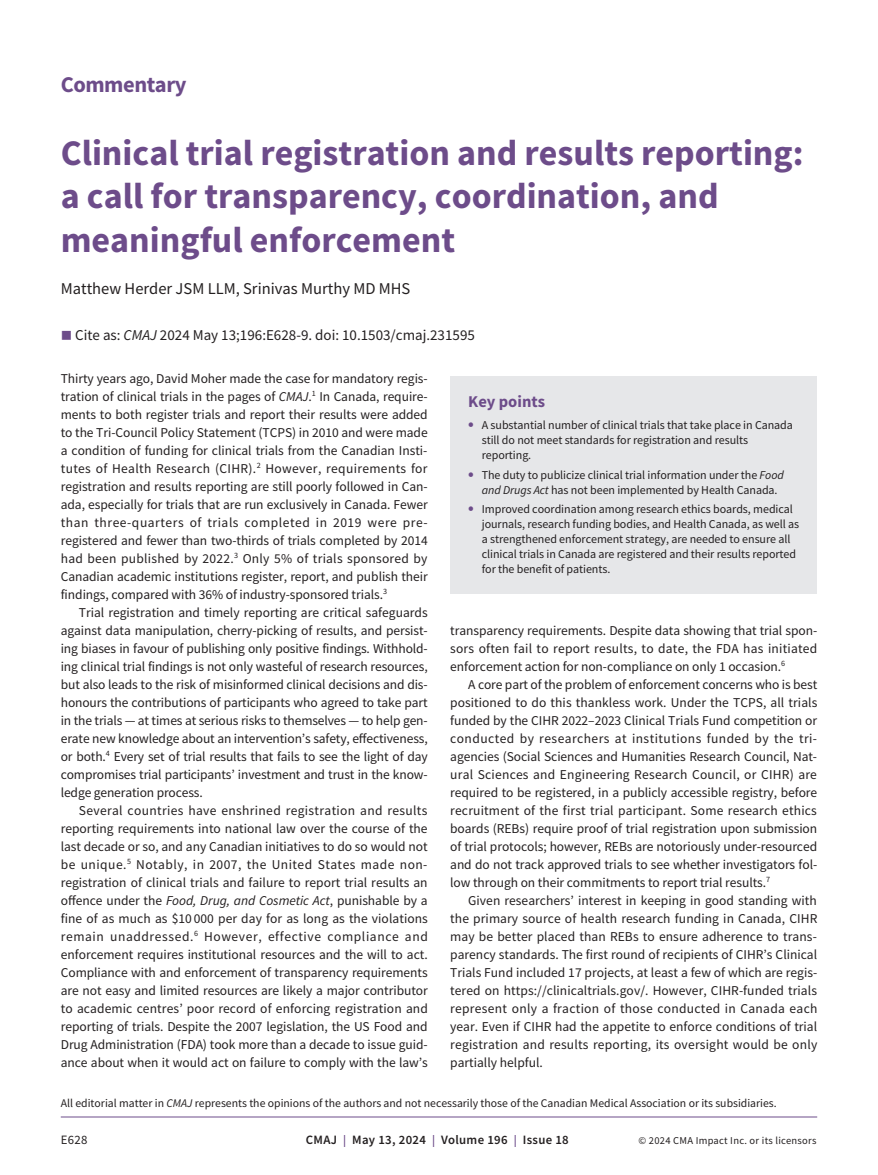
<style>
.page{position:relative;width:878px;height:1175px;background:#fff}
.page>*{position:absolute;margin:0;border:0;box-sizing:border-box;transform-origin:0 0}
.t1{font:700 36px/43.2px "Source Sans Pro";color:#6d4c8a}
.t2{font:700 22.5px "Source Sans Pro";letter-spacing:-.02em;color:#6d4c8a}
.t3{font:16.5px "Source Sans Pro";color:#231f20}
.t4{font:700 16.5px "Source Sans Pro";color:#6d4c8a}
.t5{font:15px "Source Sans Pro";color:#231f20}
.t6{font:13.5px/18px "Source Sans Pro";letter-spacing:-.005em;color:#231f20;text-align:justify}
.t7{font:600 12.75px "Source Sans Pro";letter-spacing:.025em;color:#231f20}
.t8{font:12.75px "Source Sans Pro";color:#231f20}
.t9{font:12px/15px "Source Sans Pro";letter-spacing:-.005em;color:#231f20}
.t10{font:11.7px "Source Sans Pro";color:#231f20}
.t11{font:10.5px "Source Sans Pro";letter-spacing:.025em;color:#231f20}
.s1{color:#6d4c8a}
.s2{font-style:italic}
.s3{font-weight:700;font-size:16.5px;color:#6d4c8a}
.s4{font-size:12px;color:#6d4c8a}
</style>
<div class="page">
<hr style="left:61px;top:1116px;width:756px;height:1px;background:#6d4c8a">
<div style="left:450px;top:376px;width:367px;height:218px;background:#e6e7e9"></div>
<h2 class="t2" style="left:61px;top:69px;width:127px">Commentary</h2>
<h1 class="t1" style="left:61px;top:131px;width:744px">Clinical trial registration and results reporting: a call for transparency, coordination, and meaningful enforcement</h1>
<p class="t3" style="left:61px;top:278px;width:351px">Matthew Herder JSM LLM, Srinivas Murthy MD MHS</p>
<p class="t5" style="left:61px;top:325px;width:415px"><span class="s1">■</span> Cite as: <span class="s2">CMAJ</span> 2024 May 13;196:E628-9. doi: 10.1503/cmaj.231595</p>
<p class="t6" style="left:61px;top:369px;width:368px">Thirty years ago, David Moher made the case for mandatory regis&shy;tration of clinical trials in the pages of <span class="s2">CMAJ</span>.<sup>1</sup> In Canada, require&shy;ments to both register trials and report their results were added to the Tri-Council Policy Statement (TCPS) in 2010 and were made a condition of funding for clinical trials from the Canadian Insti&shy;tutes of Health Research (CIHR).<sup>2</sup> However, requirements for registration and results reporting are still poorly followed in Can&shy;ada, especially for trials that are run exclusively in Canada. Fewer than three-quarters of trials completed in 2019 were pre&shy;registered and fewer than two-thirds of trials completed by 2014 had been published by 2022.<sup>3</sup> Only 5% of trials sponsored by Canadian academic institutions register, report, and publish their findings, compared with 36% of industry-sponsored trials.<sup>3</sup></p>
<p class="t6" style="left:61px;top:603px;width:368px;text-indent:18px">Trial registration and timely reporting are critical safeguards against data manipulation, cherry-picking of results, and persist&shy;ing biases in favour of publishing only positive findings. Withhold&shy;ing clinical trial findings is not only wasteful of research resources, but also leads to the risk of misinformed clinical decisions and dis&shy;honours the contributions of participants who agreed to take part in the trials — at times at serious risks to themselves — to help gen&shy;erate new knowledge about an intervention’s safety, effectiveness, or both.<sup>4</sup> Every set of trial results that fails to see the light of day compromises trial participants’ investment and trust in the know&shy;ledge generation process.</p>
<p class="t6" style="left:61px;top:801px;width:368px;text-indent:18px">Several countries have enshrined registration and results reporting requirements into national law over the course of the last decade or so, and any Canadian initiatives to do so would not be unique.<sup>5</sup> Notably, in 2007, the United States made non&shy;registration of clinical trials and failure to report trial results an offence under the <span class="s2">Food, Drug, and Cosmetic Act</span>, punishable by a fine of as much as $10 000 per day for as long as the violations remain unaddressed.<sup>6</sup> However, effective compliance and enforcement requires institutional resources and the will to act.<br>Compliance with and enforcement of transparency requirements are not easy and limited resources are likely a major contributor to academic centres’ poor record of enforcing registration and reporting of trials. Despite the 2007 legislation, the US Food and Drug Administration (FDA) took more than a decade to issue guid&shy;ance about when it would act on failure to comply with the law’s</p>
<p class="t4" style="left:468px;top:390px;width:78px">Key points</p>
<p class="t9" style="left:482px;top:418px;width:312px;text-indent:-14px"><span class="s3">•</span> A substantial number of clinical trials that take place in Canada still do not meet standards for registration and results reporting.</p>
<p class="t9" style="left:482px;top:467px;width:303px;text-indent:-14px"><span class="s3">•</span> The duty to publicize clinical trial information under the <span class="s2">Food and Drugs Act</span> has not been implemented by Health Canada.</p>
<p class="t9" style="left:482px;top:502px;width:319px;text-indent:-14px"><span class="s3">•</span> Improved coordination among research ethics boards, medical journals, research funding bodies, and Health Canada, as well as a strengthened enforcement strategy, are needed to ensure all clinical trials in Canada are registered and their results reported for the benefit of patients.</p>
<p class="t6" style="left:450px;top:621px;width:368px">transparency requirements. Despite data showing that trial spon&shy;sors often fail to report results, to date, the FDA has initiated enforcement action for non-compliance on only 1 occasion.<sup>6</sup></p>
<p class="t6" style="left:450px;top:675px;width:368px;text-indent:18px">A core part of the problem of enforcement concerns who is best positioned to do this thankless work. Under the TCPS, all trials funded by the CIHR 2022–2023 Clinical Trials Fund competition or conducted by researchers at institutions funded by the tri&shy;agencies (Social Sciences and Humanities Research Council, Nat&shy;ural Sciences and Engineering Research Council, or CIHR) are required to be registered, in a publicly accessible registry, before recruitment of the first trial participant. Some research ethics boards (REBs) require proof of trial registration upon submission of trial protocols; however, REBs are notoriously under-resourced and do not track approved trials to see whether investigators fol&shy;low through on their commitments to report trial results.<sup>7</sup></p>
<p class="t6" style="left:450px;top:891px;width:369px;text-indent:18px">Given researchers’ interest in keeping in good standing with the primary source of health research funding in Canada, CIHR may be better placed than REBs to ensure adherence to trans&shy;parency standards. The first round of recipients of CIHR’s Clinical Trials Fund included 17 projects, at least a few of which are regis&shy;tered on https://clinicaltrials.gov/. However, CIHR-funded trials represent only a fraction of those conducted in Canada each year. Even if CIHR had the appetite to enforce conditions of trial registration and results reporting, its oversight would be only partially helpful.</p>
<p class="t10" style="left:61px;top:1095px;width:717px">All editorial matter in <span class="s2">CMAJ</span> represents the opinions of the authors and not necessarily those of the Canadian Medical Association or its subsidiaries.</p>
<p class="t8" style="left:61px;top:1132px;width:28px">E628</p>
<p class="t7" style="left:306px;top:1131px;width:264px">CMAJ <span class="s4">|</span> May 13, 2024 <span class="s4">|</span> Volume 196 <span class="s4">|</span> Issue 18</p>
<p class="t11" style="left:638px;top:1134px;width:179px">© 2024 CMA Impact Inc. or its licensors</p>
</div>
